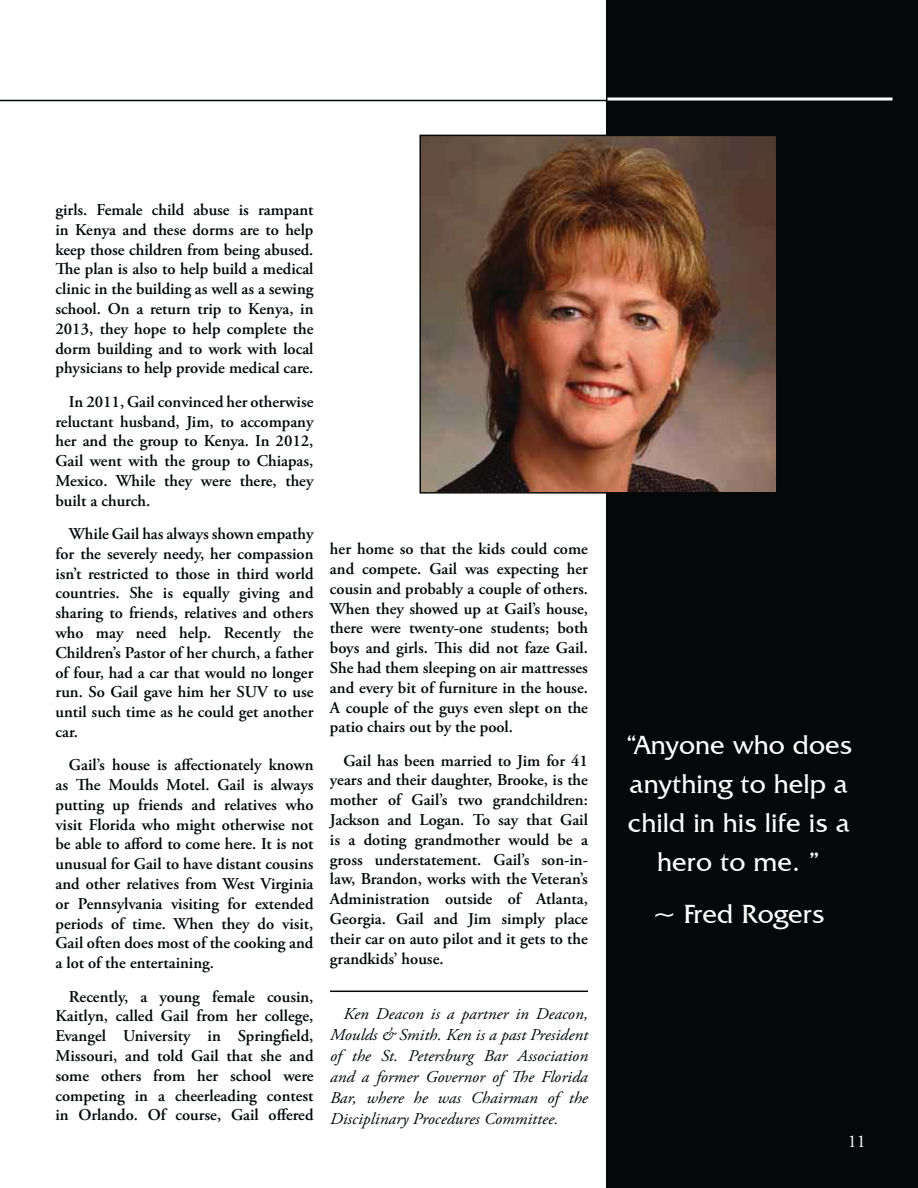
<style>
.page{position:relative;width:918px;height:1188px;background:#fff}
.page>*{position:absolute;margin:0;border:0;box-sizing:border-box;transform-origin:0 0}
.t1{font:27px/39px "Friz Quadrata IT Cby BT";color:#fff;text-align:center}
.t2{font:18px "Adobe Garamond Pro";color:#fff}
.t3{font:600 16.5px/19.8px "Adobe Garamond Pro";color:#040809;text-align:justify}
.t4{font:italic 16.5px/21px "Adobe Garamond Pro";color:#040809;text-align:justify;scale:1.05 1}
</style>
<div class="page">
<hr style="left:0;top:100px;width:606px;height:1px;background:#040809">
<div style="left:607px;top:0;width:311px;height:1188px;background:#040809"></div>
<hr style="left:608px;top:97px;width:285px;height:3px;background:#fff">
<img style="left:422px;top:138px;width:353px;height:353px">
<div style="left:419px;top:135px;width:359px;height:359px;border:2px solid #040809"></div>
<hr style="left:330px;top:991px;width:258px;height:1px;background:#040809">
<p class="t3" style="left:56px;top:201px;width:260px">girls. Female child abuse is rampant in Kenya and these dorms are to help keep those children from being abused.<br>The plan is also to help build a medical clinic in the building as well as a sewing school. On a return trip to Kenya, in 2013, they hope to help complete the dorm building and to work with local physicians to help provide medical care.</p>
<p class="t3" style="left:56px;top:393px;width:259px;text-indent:13px">In 2011, Gail convinced her otherwise reluctant husband, Jim, to accompany her and the group to Kenya. In 2012, Gail went with the group to Chiapas, Mexico. While they were there, they built a church.</p>
<p class="t3" style="left:56px;top:525px;width:260px;text-indent:13px">While Gail has always shown empathy for the severely needy, her compassion isn’t restricted to those in third world countries. She is equally giving and sharing to friends, relatives and others who may need help. Recently the Children’s Pastor of her church, a father of four, had a car that would no longer run. So Gail gave him her SUV to use until such time as he could get another car.</p>
<p class="t3" style="left:56px;top:756px;width:260px;text-indent:13px">Gail’s house is affectionately known as The Moulds Motel. Gail is always putting up friends and relatives who visit Florida who might otherwise not be able to afford to come here. It is not unusual for Gail to have distant cousins and other relatives from West Virginia or Pennsylvania visiting for extended periods of time. When they do visit, Gail often does most of the cooking and a lot of the entertaining.</p>
<p class="t3" style="left:56px;top:988px;width:260px;text-indent:13px">Recently, a young female cousin, Kaitlyn, called Gail from her college, Evangel University in Springfield, Missouri, and told Gail that she and some others from her school were competing in a cheerleading contest in Orlando. Of course, Gail offered</p>
<p class="t3" style="left:330px;top:540px;width:260px">her home so that the kids could come and compete. Gail was expecting her cousin and probably a couple of others.<br>When they showed up at Gail’s house, there were twenty-one students; both boys and girls. This did not faze Gail.<br>She had them sleeping on air mattresses and every bit of furniture in the house.<br>A couple of the guys even slept on the patio chairs out by the pool.</p>
<p class="t3" style="left:330px;top:752px;width:260px;text-indent:13px">Gail has been married to Jim for 41 years and their daughter, Brooke, is the mother of Gail’s two grandchildren:<br>Jackson and Logan. To say that Gail is a doting grandmother would be a gross understatement. Gail’s son-in&shy;law, Brandon, works with the Veteran’s Administration outside of Atlanta, Georgia. Gail and Jim simply place their car on auto pilot and it gets to the grandkids’ house.</p>
<p class="t4" style="left:330px;top:1005px;width:247px;text-indent:13px">Ken Deacon is a partner in Deacon, Moulds &amp; Smith. Ken is a past President of the St. Petersburg Bar Association and a former Governor of The Florida Bar, where he was Chairman of the Disciplinary Procedures Committee.</p>
<h1 class="t1" style="left:625px;top:725px;width:228px">“Anyone who does anything to help a child in his life is a hero to me. ”</h1>
<h1 class="t1" style="left:653px;top:894px;width:173px">~ Fred Rogers</h1>
<p class="t2" style="left:848px;top:1130px;width:19px">11</p>
</div>
